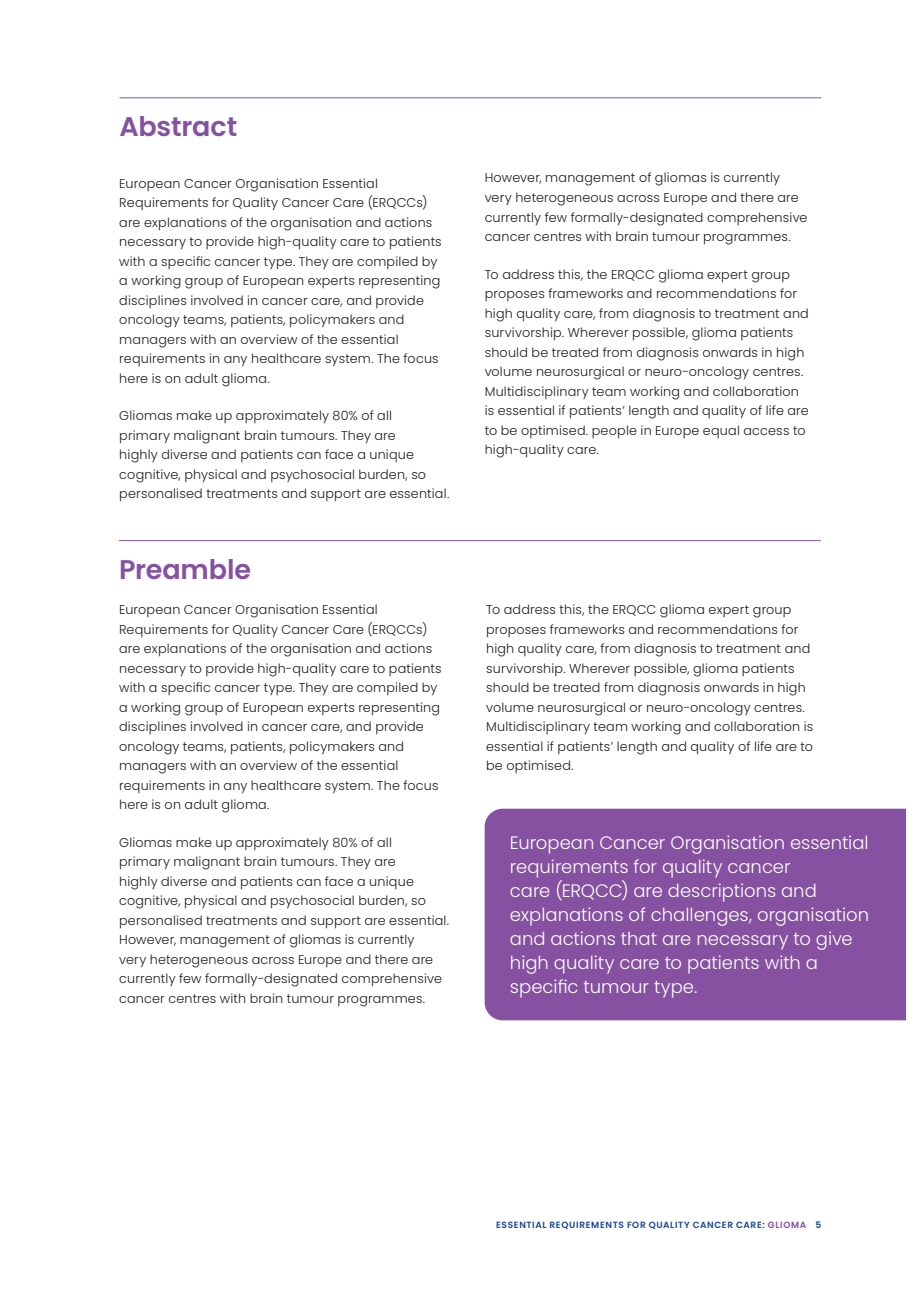
<style>
.page{position:relative;width:919px;height:1289px;background:#fff}
.page>*{position:absolute;margin:0;border:0;box-sizing:border-box;transform-origin:0 0}
.Title_with_rule{font:600 27px "Poppins";letter-spacing:-.005em;color:#8551a0}
.Body{font:300 18px/24px "Poppins";color:#fff}
.Body-2{font:300 12.75px/19.5px "Poppins";letter-spacing:.015em;color:#231f20}
.t1{font:600 9px "Poppins";letter-spacing:.07em;color:#1b4692}
.s1{color:#8551a0}
</style>
<div class="page">
<hr style="left:119px;top:97px;width:702px;height:1px;background:#8551a0">
<hr style="left:119px;top:540px;width:701px;height:1px;background:#8551a0">
<div style="left:484px;top:808px;width:421px;height:212px;background:#8551a0"></div>
<p class="Title_with_rule" style="left:119px;top:111px;width:119px">Abstract</p>
<p class="Body-2" style="left:119px;top:174px;width:324px">European Cancer Organisation Essential Requirements for Quality Cancer Care (ERQCCs) are explanations of the organisation and actions necessary to provide high-quality care to patients with a specific cancer type. They are compiled by a working group of European experts representing disciplines involved in cancer care, and provide oncology teams, patients, policymakers and managers with an overview of the essential requirements in any healthcare system. The focus here is on adult glioma.</p>
<p class="Body-2" style="left:119px;top:406px;width:331px">Gliomas make up approximately 80% of all<br>primary malignant brain tumours. They are<br>highly diverse and patients can face a unique cognitive, physical and psychosocial burden, so personalised treatments and support are essential.</p>
<p class="Title_with_rule" style="left:119px;top:554px;width:134px">Preamble</p>
<p class="Body-2" style="left:119px;top:600px;width:324px">European Cancer Organisation Essential Requirements for Quality Cancer Care (ERQCCs) are explanations of the organisation and actions necessary to provide high-quality care to patients with a specific cancer type. They are compiled by a working group of European experts representing disciplines involved in cancer care, and provide oncology teams, patients, policymakers and managers with an overview of the essential requirements in any healthcare system. The focus here is on adult glioma.</p>
<p class="Body-2" style="left:119px;top:832px;width:331px">Gliomas make up approximately 80% of all<br>primary malignant brain tumours. They are<br>highly diverse and patients can face a unique cognitive, physical and psychosocial burden, so personalised treatments and support are essential.<br>However, management of gliomas is currently<br>very heterogeneous across Europe and there are currently few formally-designated comprehensive cancer centres with brain tumour programmes.</p>
<p class="Body-2" style="left:484px;top:168px;width:324px">However, management of gliomas is currently very heterogeneous across Europe and there are currently few formally-designated comprehensive cancer centres with brain tumour programmes.</p>
<p class="Body-2" style="left:484px;top:264px;width:326px">To address this, the ERQCC glioma expert group proposes frameworks and recommendations for high quality care, from diagnosis to treatment and survivorship. Wherever possible, glioma patients should be treated from diagnosis onwards in high volume neurosurgical or neuro-oncology centres.<br>Multidisciplinary team working and collaboration is essential if patients’ length and quality of life are to be optimised. people in Europe equal access to high-quality care.</p>
<p class="Body-2" style="left:486px;top:600px;width:329px">To address this, the ERQCC glioma expert group proposes frameworks and recommendations for high quality care, from diagnosis to treatment and survivorship. Wherever possible, glioma patients should be treated from diagnosis onwards in high volume neurosurgical or neuro-oncology centres.<br>Multidisciplinary team working and collaboration is essential if patients’ length and quality of life are to be optimised.</p>
<p class="Body" style="left:510px;top:830px;width:361px">European Cancer Organisation essential requirements for quality cancer<br>care (ERQCC) are descriptions and explanations of challenges, organisation and actions that are necessary to give high quality care to patients with a specific tumour type.</p>
<p class="t1" style="left:496px;top:1219px;width:326px">ESSENTIAL REQUIREMENTS FOR QUALITY CANCER CARE: <span class="s1">GLIOMA</span> 5</p>
</div>
